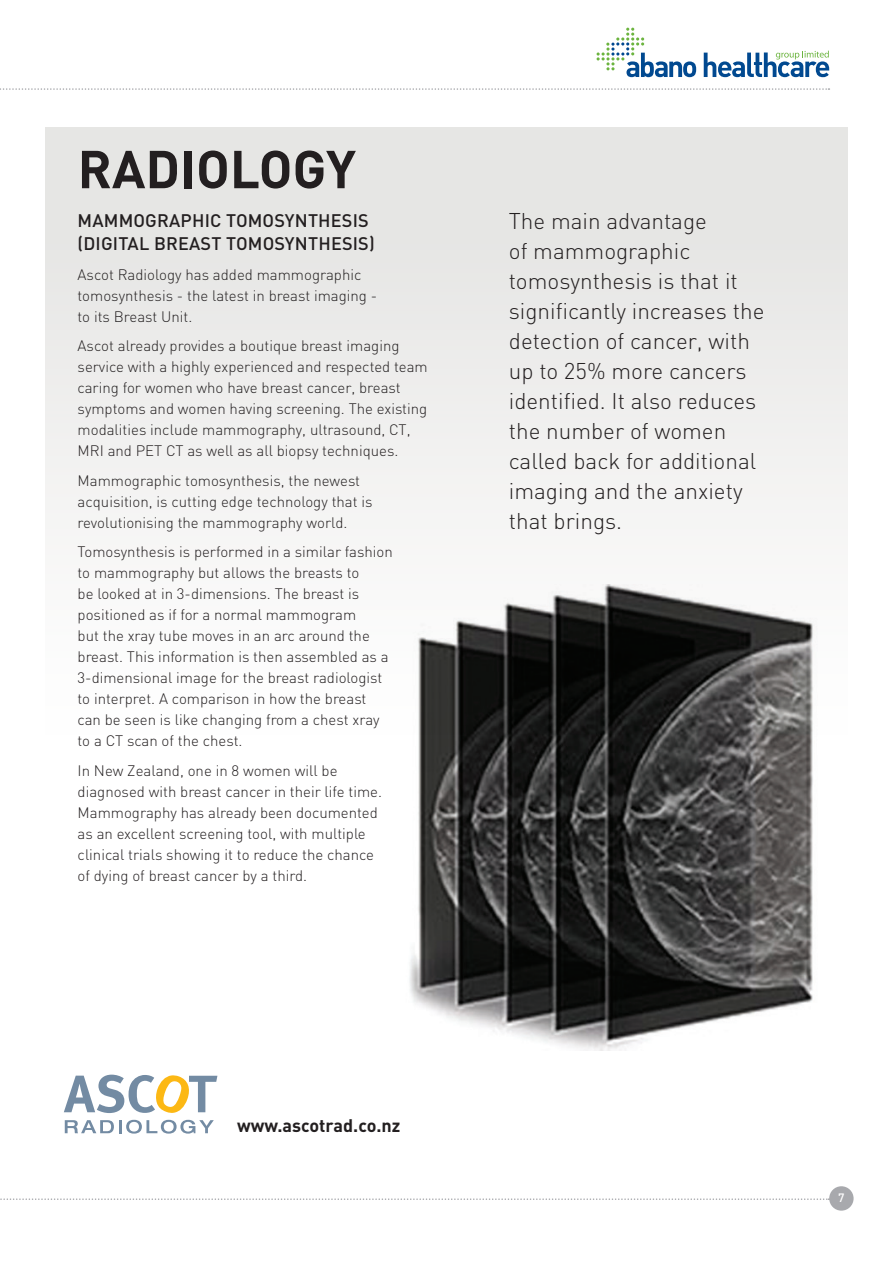
<style>
.page{position:relative;width:893px;height:1263px;background:#fff}
.page>*{position:absolute;margin:0;border:0;box-sizing:border-box;transform-origin:0 0}
.Title_Single{font:700 52.5px "DIN";color:#231f20}
.Body_Copy{font:300 22.5px/30px "DIN";color:#231f20}
.Body_Copy-2{font:500 18px/22.5px "DIN";letter-spacing:.01em;color:#231f20}
.t1{font:700 18px "DIN";color:#231f20}
.Body_Copy-3{font:300 15px/21px "DIN";color:#231f20}
.t2{font:500 12px "DIN";color:#fff}
</style>
<div class="page">
<svg style="left:704px;top:51px;width:125px;height:26px"></svg>
<svg style="left:597px;top:28px;width:99px;height:49px"></svg>
<svg style="left:0;top:88px;width:829px;height:2px"></svg>
<svg style="left:0;top:1198px;width:829px;height:2px"></svg>
<div style="left:829px;top:1186px;width:25px;height:24px;background:#a8a9ad;border-radius:50%"></div>
<div style="left:45px;top:128px;width:803px;height:818px;background:linear-gradient(to bottom,#e4e4e2,#fff)"></div>
<img style="left:399px;top:584px;width:422px;height:466px">
<svg style="left:65px;top:1120px;width:149px;height:13px"></svg>
<svg style="left:64px;top:1074px;width:153px;height:39px"></svg>
<p class="Title_Single" style="left:78px;top:135px;width:280px">RADIOLOGY</p>
<p class="Body_Copy-2" style="left:78px;top:209px;width:299px">MAMMOGRAPHIC TOMOSYNTHESIS (DIGITAL BREAST TOMOSYNTHESIS)</p>
<p class="Body_Copy-3" style="left:78px;top:263px;width:301px">Ascot Radiology has added mammographic tomosynthesis - the latest in breast imaging - to its Breast Unit.</p>
<p class="Body_Copy-3" style="left:78px;top:335px;width:352px">Ascot already provides a boutique breast imaging service with a highly experienced and respected team caring for women who have breast cancer, breast symptoms and women having screening. The existing modalities include mammography, ultrasound, CT, MRI and PET CT as well as all biopsy techniques.</p>
<p class="Body_Copy-3" style="left:78px;top:469px;width:296px">Mammographic tomosynthesis, the newest acquisition, is cutting edge technology that is revolutionising the mammography world.</p>
<p class="Body_Copy-3" style="left:78px;top:541px;width:317px">Tomosynthesis is performed in a similar fashion to mammography but allows the breasts to<br>be looked at in 3-dimensions. The breast is positioned as if for a normal mammogram<br>but the xray tube moves in an arc around the breast. This information is then assembled as a 3-dimensional image for the breast radiologist to interpret. A comparison in how the breast can be seen is like changing from a chest xray to a CT scan of the chest.</p>
<p class="Body_Copy-3" style="left:78px;top:759px;width:306px">In New Zealand, one in 8 women will be diagnosed with breast cancer in their life time.<br>Mammography has already been documented as an excellent screening tool, with multiple clinical trials showing it to reduce the chance of dying of breast cancer by a third.</p>
<p class="Body_Copy" style="left:509px;top:205px;width:257px">The main advantage<br>of mammographic tomosynthesis is that it significantly increases the detection of cancer, with up to 25% more cancers identified. It also reduces the number of women called back for additional imaging and the anxiety that brings.</p>
<p class="t1" style="left:237px;top:1114px;width:165px">www.ascotrad.co.nz</p>
<p class="t2" style="left:838px;top:1190px;width:8px">7</p>
</div>
